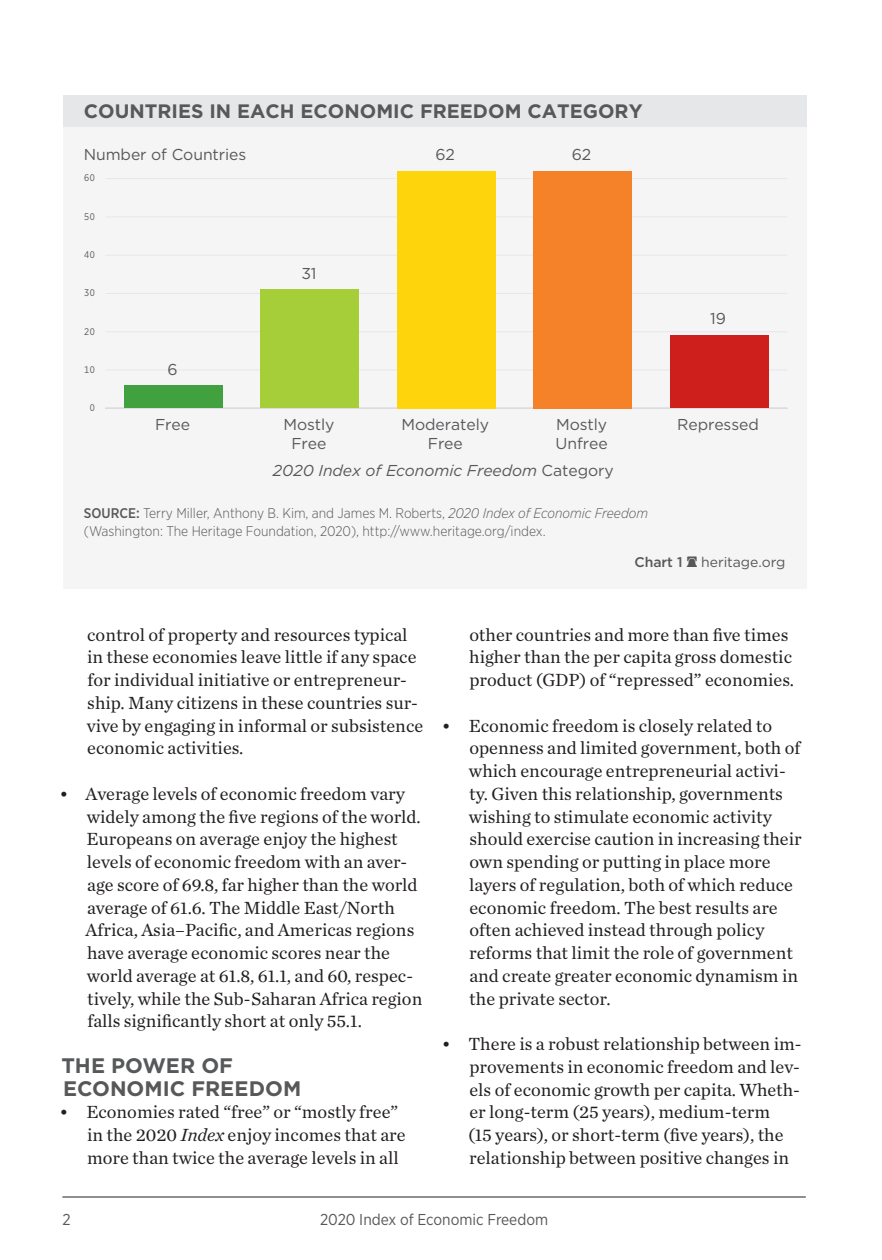
<style>
.page{position:relative;width:882px;height:1260px;background:#fff}
.page>*{position:absolute;margin:0;border:0;box-sizing:border-box;transform-origin:0 0}
.t1{font:700 21px/22.8px "Gotham";color:#57585a}
.t2{font:700 19.43px "Gotham";color:#57585a}
.t3{font:18.38px/22.8px "Chronicle Text G1";color:#231f20}
.t4{font:15.75px/18.4px "Gotham";letter-spacing:-.005em;color:#57585a;text-align:center}
.t5{font:italic 15.75px "Gotham";letter-spacing:-.005em;color:#57585a}
.t6{font:15.75px "Gotham Narrow";color:#57585a}
.t7{font:300 14px/17.5px "Gotham Narrow";color:#57585a}
.t8{font:14px "Gotham";letter-spacing:-.005em;color:#57585a}
.t9{font:9.62px "Gotham Narrow";letter-spacing:.03em;color:#57585a}
.s1{font-style:normal}
.s2{font-weight:500}
.s3{font-style:italic}
.s4{font-family:"THF";font-size:10.5px}
</style>
<div class="page">
<hr style="left:62px;top:1197px;width:744px;height:1px;background:#231f20">
<div style="left:63px;top:127px;width:744px;height:462px;background:#f5f5f6"></div>
<div style="left:63px;top:95px;width:744px;height:32px;background:#e6e7e9"></div>
<hr style="left:105px;top:408px;width:682px;height:1px;background:#e6e7e9">
<hr style="left:105px;top:370px;width:682px;height:1px;background:#e6e7e9">
<hr style="left:105px;top:331px;width:682px;height:1px;background:#e6e7e9">
<hr style="left:105px;top:293px;width:682px;height:1px;background:#e6e7e9">
<hr style="left:105px;top:255px;width:682px;height:1px;background:#e6e7e9">
<hr style="left:105px;top:216px;width:682px;height:1px;background:#e6e7e9">
<hr style="left:105px;top:178px;width:682px;height:1px;background:#e6e7e9">
<div style="left:125px;top:385px;width:98px;height:23px;background:#40a13e"></div>
<div style="left:261px;top:290px;width:98px;height:118px;background:#a6ce39"></div>
<div style="left:397px;top:171px;width:98px;height:237px;background:#fed40c"></div>
<div style="left:534px;top:171px;width:98px;height:237px;background:#f58229"></div>
<div style="left:670px;top:336px;width:98px;height:72px;background:#ce1f1d"></div>
<p class="t2" style="left:84px;top:98px;width:560px">COUNTRIES IN EACH ECONOMIC FREEDOM CATEGORY</p>
<p class="t4" style="left:84px;top:145px;width:164px">Number of Countries</p>
<p class="t4" style="left:436px;top:145px;width:21px">62</p>
<p class="t4" style="left:572px;top:145px;width:21px">62</p>
<p class="t9" style="left:84px;top:172px;width:12px">60</p>
<p class="t9" style="left:84px;top:210px;width:12px">50</p>
<p class="t9" style="left:84px;top:249px;width:12px">40</p>
<p class="t9" style="left:84px;top:287px;width:12px">30</p>
<p class="t9" style="left:84px;top:325px;width:12px">20</p>
<p class="t9" style="left:84px;top:363px;width:12px">10</p>
<p class="t9" style="left:90px;top:402px;width:7px">0</p>
<p class="t4" style="left:168px;top:360px;width:12px">6</p>
<p class="t4" style="left:301px;top:264px;width:17px">31</p>
<p class="t4" style="left:710px;top:309px;width:17px">19</p>
<p class="t4" style="left:155px;top:415px;width:37px">Free</p>
<p class="t4" style="left:283px;top:415px;width:53px">Mostly<br>Free</p>
<p class="t4" style="left:402px;top:415px;width:89px">Moderately<br>Free</p>
<p class="t4" style="left:556px;top:415px;width:54px;text-align:left">Mostly<br>Unfree</p>
<p class="t4" style="left:677px;top:415px;width:83px">Repressed</p>
<p class="t5" style="left:273px;top:460px;width:343px">2020 Index of Economic Freedom <span class="s1">Category</span></p>
<p class="t7" style="left:84px;top:504px;width:566px"><span class="s2">SOURCE:</span> Terry Miller, Anthony B. Kim, and James M. Roberts, <span class="s3">2020 Index of Economic Freedom </span>(Washington: The Heritage Foundation, 2020), http://www.heritage.org/index.</p>
<p class="t8" style="left:635px;top:553px;width:153px"><span class="s2">Chart 1</span> <span class="s4">A</span> heritage.org</p>
<p class="t3" style="left:87px;top:622px;width:338px">control of property and resources typical in these economies leave little if any space for individual initiative or entrepreneur&shy;ship. Many citizens in these countries sur&shy;vive by engaging in informal or subsistence economic activities.</p>
<p class="t3" style="left:86px;top:781px;width:338px;text-indent:-26px">• Average levels of economic freedom vary widely among the five regions of the world.<br>Europeans on average enjoy the highest levels of economic freedom with an aver&shy;age score of 69.8, far higher than the world average of 61.6. The Middle East/North Africa, Asia–Pacific, and Americas regions have average economic scores near the world average at 61.8, 61.1, and 60, respec&shy;tively, while the Sub-Saharan Africa region falls significantly short at only 55.1.</p>
<p class="t1" style="left:62px;top:1054px;width:241px">THE POWER OF<br>ECONOMIC FREEDOM</p>
<p class="t3" style="left:87px;top:1100px;width:320px;text-indent:-27px">• Economies rated “free” or “mostly free” in the 2020 <span class="s3">Index</span> enjoy incomes that are more than twice the average levels in all</p>
<p class="t3" style="left:469px;top:622px;width:326px">other countries and more than five times higher than the per capita gross domestic product (GDP) of “repressed” economies.</p>
<p class="t3" style="left:469px;top:713px;width:334px;text-indent:-27px">• Economic freedom is closely related to openness and limited government, both of which encourage entrepreneurial activi&shy;ty. Given this relationship, governments wishing to stimulate economic activity should exercise caution in increasing their own spending or putting in place more layers of regulation, both of which reduce economic freedom. The best results are often achieved instead through policy reforms that limit the role of government and create greater economic dynamism in the private sector.</p>
<p class="t3" style="left:468px;top:1031px;width:335px;text-indent:-26px">• There is a robust relationship between im&shy;provements in economic freedom and lev&shy;els of economic growth per capita. Wheth&shy;er long-term (25 years), medium-term<br>(15 years), or short-term (five years), the relationship between positive changes in</p>
<p class="t6" style="left:62px;top:1209px;width:10px">2</p>
<p class="t6" style="left:320px;top:1209px;width:230px">2020 Index of Economic Freedom</p>
</div>
